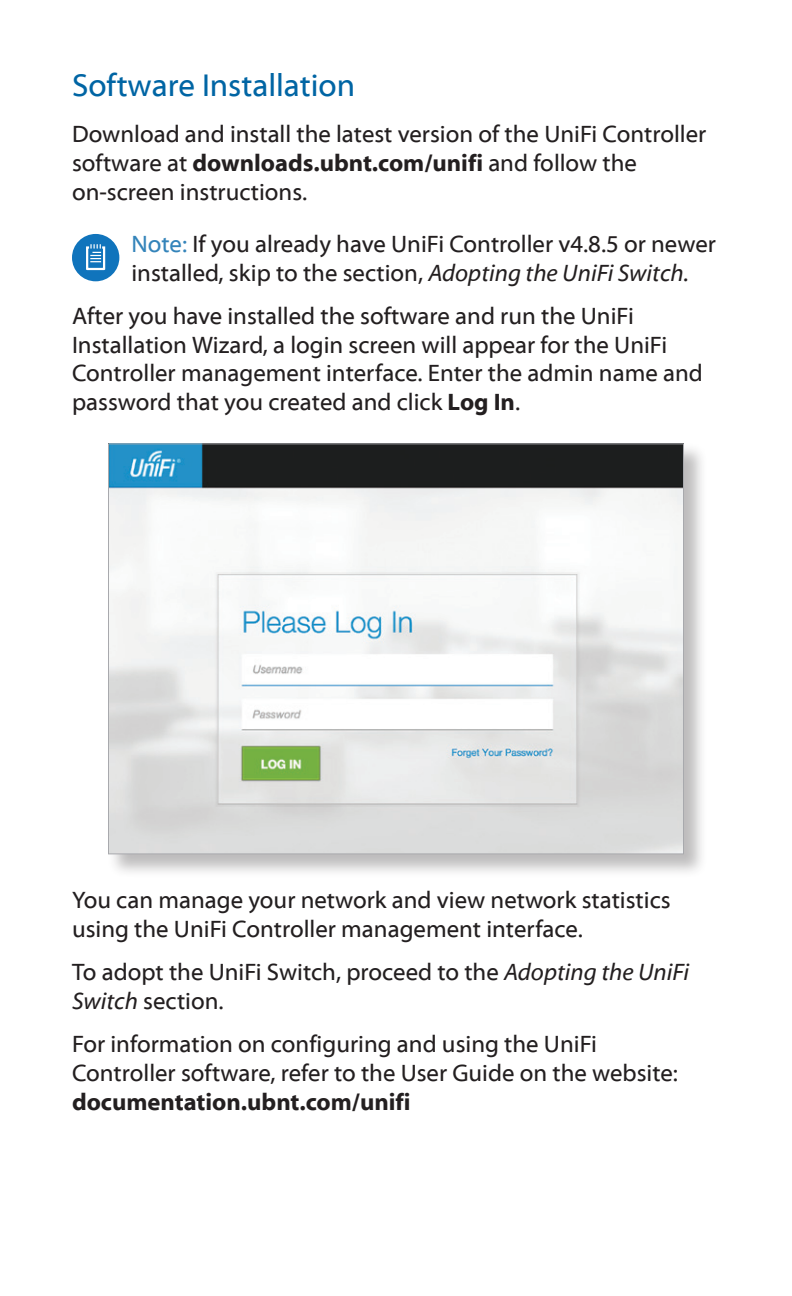
<style>
.page{position:relative;width:792px;height:1296px;background:#fff}
.page>*{position:absolute;margin:0;border:0;box-sizing:border-box;transform-origin:0 0}
.Heading_1{font:32px "Myriad Web Pro";color:#0065a4}
.Body{font:24px/28.8px "Myriad Web Pro";color:#231f20}
.Note{font:24px/28.8px "Myriad Web Pro";color:#231f20}
.s1{font-weight:700}
.s2{color:#3484ba}
.s3{font-style:italic}
</style>
<div class="page">
<svg style="left:72px;top:234px;width:47px;height:47px"></svg>
<div style="left:107px;top:442px;width:600px;height:436px;background:#231f20;opacity:.3"></div>
<img style="left:110px;top:445px;width:572px;height:407px">
<p class="Heading_1" style="left:72px;top:68px;width:285px">Software Installation</p>
<p class="Body" style="left:72px;top:121px;width:636px">Download and install the latest version of the UniFi Controller software at <span class="s1">downloads.ubnt.com/unifi</span> and follow the on‑screen instructions.</p>
<p class="Note" style="left:131px;top:230px;width:586px"><span class="s2">Note:</span> If you already have UniFi Controller v4.8.5 or newer installed, skip to the section, <span class="s3">Adopting the UniFi Switch.</span></p>
<p class="Body" style="left:72px;top:302px;width:632px">After you have installed the software and run the UniFi Installation Wizard, a login screen will appear for the UniFi Controller management interface. Enter the admin name and password that you created and click <span class="s1">Log In</span>.</p>
<p class="Body" style="left:72px;top:887px;width:600px">You can manage your network and view network statistics using the UniFi Controller management interface.</p>
<p class="Body" style="left:72px;top:959px;width:619px">To adopt the UniFi Switch, proceed to the <span class="s3">Adopting the UniFi<br>Switch</span> section.</p>
<p class="Body" style="left:72px;top:1031px;width:608px">For information on configuring and using the UniFi<br>Controller software, refer to the User Guide on the website: <span class="s1">documentation.ubnt.com/unifi</span></p>
</div>
